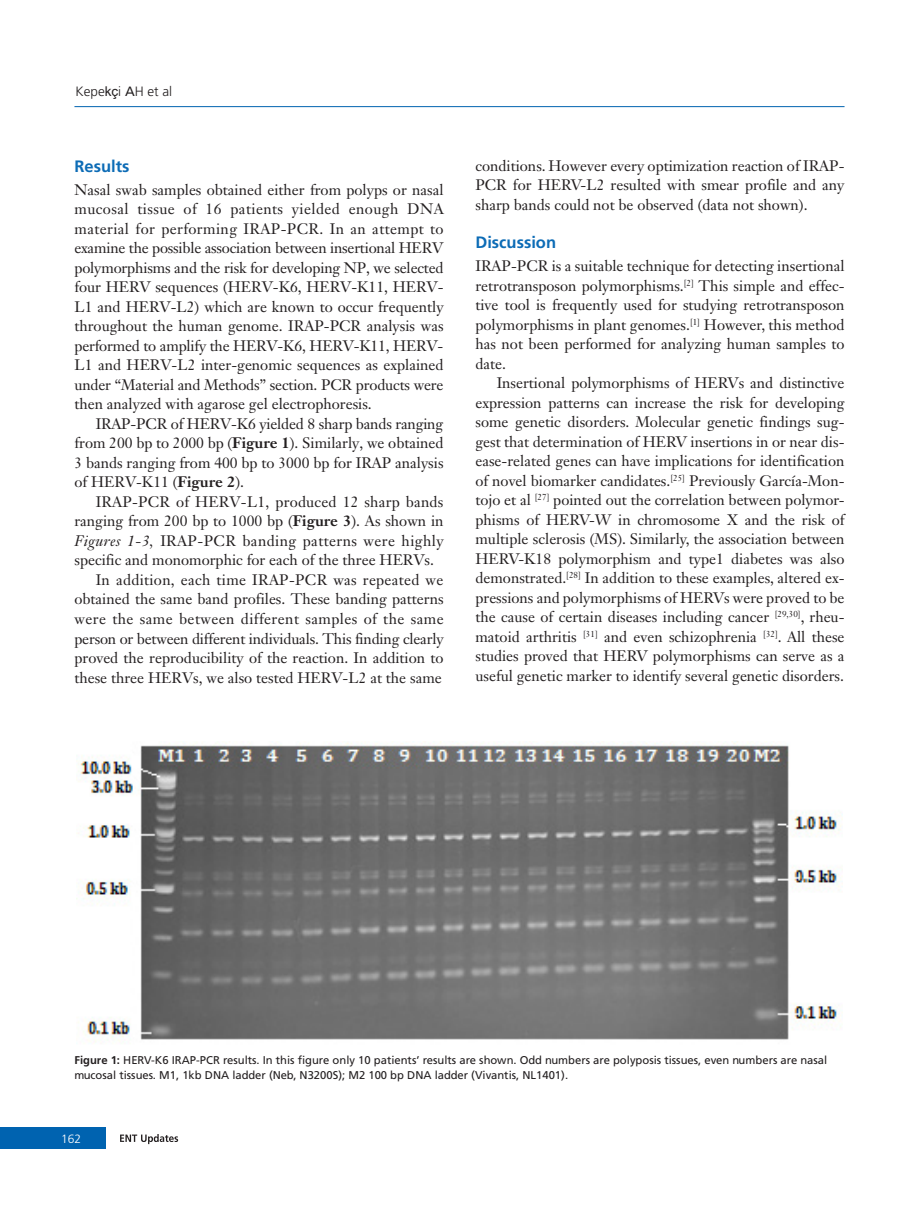
<style>
.page{position:relative;width:919px;height:1217px;background:#fff}
.page>*{position:absolute;margin:0;border:0;box-sizing:border-box;transform-origin:0 0}
.t1{font:16.5px "Frutiger Bold Tr";color:#0d6cb6}
.t2{font:15px/19.5px "Janson Text LT Std";color:#231f20;text-align:justify}
.t3{font:15px "Janson Text LT Std";letter-spacing:.025em;color:#231f20}
.t4{font:15px "Janson Text LT Std";letter-spacing:.03em;color:#231f20}
.t5{font:15px "Janson Text LT Std";letter-spacing:.02em;color:#231f20}
.t6{font:13.5px "Frutiger Light Nr Tr";color:#231f20}
.t7{font:12px "Frutiger Light Nr Tr";color:#fff}
.t8{font:11.25px/15px "Frutiger Normal Tr";color:#231f20}
.s1{font-family:"Arial"}
.s2{font-family:"Frutiger Normal Tr"}
.s3{font-weight:700}
.s4{font-style:italic}
.s5{font-family:"Frutiger Bold Tr"}
</style>
<div class="page">
<hr style="left:74px;top:106px;width:770px;height:1px;background:#0063b0">
<div style="left:0;top:1127px;width:106px;height:21px;background:#0063b0"></div>
<svg style="left:120px;top:1134px;width:58px;height:9px"></svg>
<img style="left:76px;top:741px;width:765px;height:301px">
<p class="t6" style="left:75px;top:84px;width:98px">Kepe<span class="s1">kç</span>i <span class="s2">A</span>H et al</p>
<p class="t1" style="left:74px;top:156px;width:56px">Results</p>
<p class="t2" style="left:74px;top:179px;width:371px">Nasal swab samples obtained either from polyps or nasal mucosal tissue of 16 patients yielded enough DNA material for performing IRAP-PCR. In an attempt to examine the possible association between insertional HERV polymorphisms and the risk for developing NP, we selected four HERV sequences (HERV-K6, HERV-K11, HERV-L1 and HERV-L2) which are known to occur frequently throughout the human genome. IRAP-PCR analysis was performed to amplify the HERV-K6, HERV-K11, HERV-L1 and HERV-L2 inter-genomic sequences as explained under “Material and Methods” section. PCR products were then analyzed with agarose gel electrophoresis.</p>
<p class="t2" style="left:74px;top:413px;width:370px;text-indent:21px">IRAP-PCR of HERV-K6 yielded 8 sharp bands ranging from 200 bp to 2000 bp (<span class="s3">Figure 1</span>). Similarly, we obtained 3 bands ranging from 400 bp to 3000 bp for IRAP analysis of HERV-K11 (<span class="s3">Figure 2</span>).</p>
<p class="t2" style="left:96px;top:491px;width:349px">IRAP-PCR of HERV-L1, produced 12 sharp bands</p>
<p class="t2" style="left:74px;top:511px;width:370px">ranging from 200 bp to 1000 bp (<span class="s3">Figure 3</span>). As shown in</p>
<p class="t3" style="left:74px;top:531px;width:370px"><span class="s4">Figures 1-3,</span> IRAP-PCR banding patterns were highly</p>
<p class="t2" style="left:74px;top:550px;width:361px">specific and monomorphic for each of the three HERVs.</p>
<p class="t5" style="left:96px;top:570px;width:349px">In addition, each time IRAP-PCR was repeated we</p>
<p class="t2" style="left:74px;top:589px;width:370px">obtained the same band profiles. These banding patterns</p>
<p class="t4" style="left:74px;top:609px;width:371px">were the same between different samples of the same</p>
<p class="t2" style="left:74px;top:628px;width:370px">person or between different individuals. This finding clearly</p>
<p class="t2" style="left:74px;top:647px;width:370px">proved the reproducibility of the reaction. In addition to</p>
<p class="t2" style="left:74px;top:667px;width:369px">these three HERVs, we also tested HERV-L2 at the same</p>
<p class="t2" style="left:475px;top:156px;width:370px">conditions. However every optimization reaction of IRAP-PCR for HERV-L2 resulted with smear profile and any sharp bands could not be observed (data not shown).</p>
<p class="t1" style="left:475px;top:233px;width:82px">Discussion</p>
<p class="t2" style="left:475px;top:256px;width:370px">IRAP-PCR is a suitable technique for detecting insertional retrotransposon polymorphisms.<sup>[2]</sup> This simple and effec&shy;tive tool is frequently used for studying retrotransposon polymorphisms in plant genomes.<sup>[1]</sup> However, this method has not been performed for analyzing human samples to date.</p>
<p class="t2" style="left:475px;top:373px;width:370px;text-indent:21px">Insertional polymorphisms of HERVs and distinctive expression patterns can increase the risk for developing some genetic disorders. Molecular genetic findings sug&shy;gest that determination of HERV insertions in or near dis&shy;ease-related genes can have implications for identification of novel biomarker candidates.<sup>[25]</sup> Previously García-Mon&shy;tojo et al <sup>[27]</sup> pointed out the correlation between polymor&shy;phisms of HERV-W in chromosome X and the risk of multiple sclerosis (MS). Similarly, the association between HERV-K18 polymorphism and type1 diabetes was also demonstrated.<sup>[28]</sup> In addition to these examples, altered ex&shy;pressions and polymorphisms of HERVs were proved to be the cause of certain diseases including cancer <sup>[29,30]</sup>, rheu&shy;matoid arthritis <sup>[31]</sup> and even schizophrenia <sup>[32]</sup>. All these studies proved that HERV polymorphisms can serve as a useful genetic marker to identify several genetic disorders.</p>
<p class="t8" style="left:74px;top:1051px;width:754px"><span class="s5">Figure 1:</span> HERV-K6 IRAP-PCR results. In this figure only 10 patients’ results are shown. Odd numbers are polyposis tissues, even numbers are nasal mucosal tissues. M1, 1kb DNA ladder (Neb, N3200S); M2 100 bp DNA ladder (Vivantis, NL1401).</p>
<p class="t7" style="left:61px;top:1131px;width:22px">162</p>
</div>
